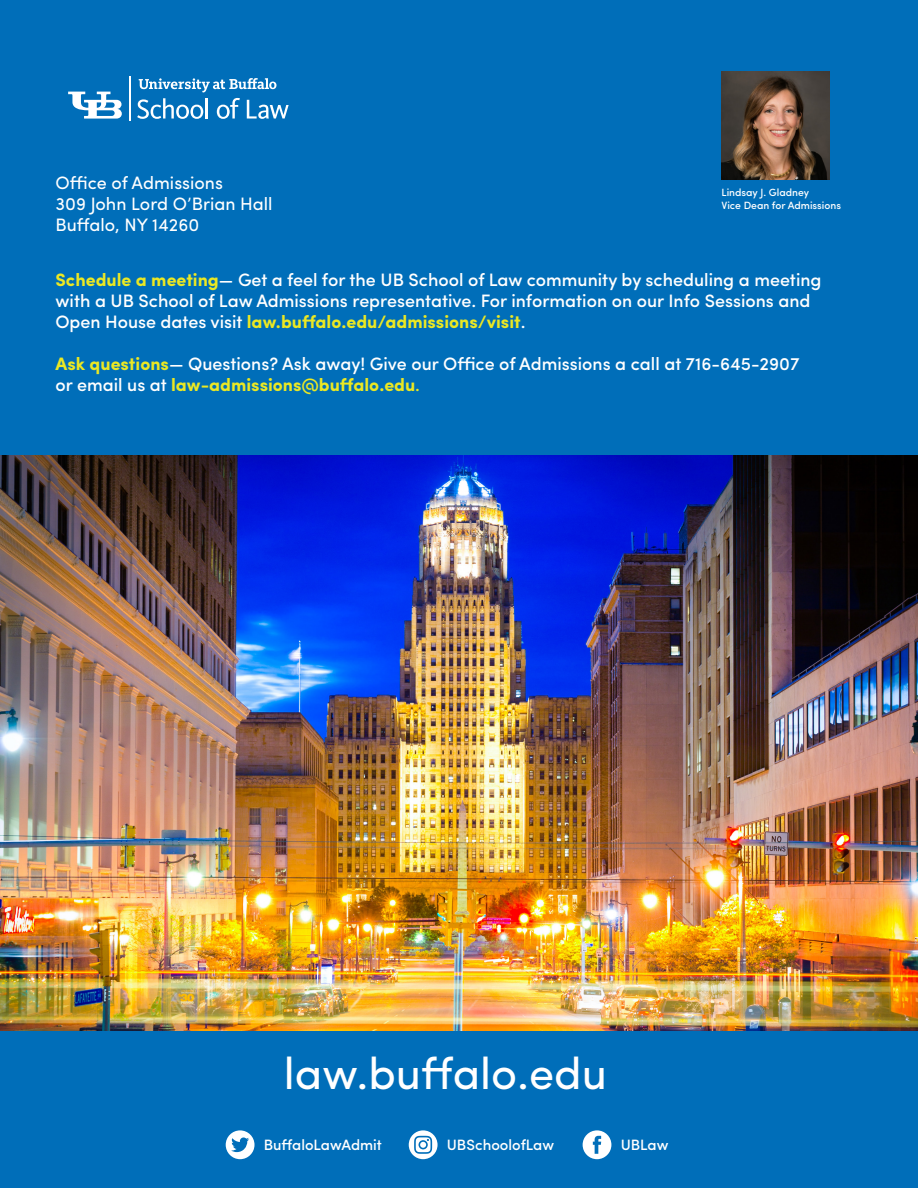
<style>
.page{position:relative;width:918px;height:1188px;background:#006eb9}
.page>*{position:absolute;margin:0;border:0;box-sizing:border-box;transform-origin:0 0}
._1_Column_Style{font:45px "Sofia Pro";color:#fff}
._1_Column_Style-2{font:500 18px/21px "Sofia Pro";color:#fff}
._1_Column_Style-3{font:18px "Sofia Pro";color:#fff}
._1_Column_Style-4{font:500 15px "Sofia Pro";color:#fff}
._1_Column_Style-5{font:500 10.5px "Sofia Pro";color:#fff}
.s1{font-weight:700;color:#ebe823}
.s2{color:#ebe823}
</style>
<div class="page">
<img style="left:721px;top:72px;width:108px;height:108px">
<svg style="left:226px;top:1130px;width:29px;height:29px"></svg>
<svg style="left:409px;top:1130px;width:29px;height:29px"></svg>
<svg style="left:583px;top:1130px;width:28px;height:29px"></svg>
<svg style="left:139px;top:78px;width:137px;height:14px"></svg>
<svg style="left:137px;top:98px;width:66px;height:21px"></svg>
<hr style="left:206px;top:98px;width:2px;height:21px;background:#fff">
<svg style="left:217px;top:98px;width:23px;height:21px"></svg>
<svg style="left:247px;top:100px;width:42px;height:19px"></svg>
<hr style="left:130px;top:77px;width:1px;height:44px;background:#fff">
<svg style="left:68px;top:92px;width:54px;height:27px"></svg>
<img style="left:0;top:456px;width:918px;height:575px">
<p class="_1_Column_Style-3" style="left:56px;top:169px;width:169px">Office of Admissions</p>
<p class="_1_Column_Style-3" style="left:56px;top:190px;width:219px">309 John Lord O’Brian Hall</p>
<p class="_1_Column_Style-3" style="left:56px;top:211px;width:145px">Buffalo, NY 14260</p>
<p class="_1_Column_Style-2" style="left:56px;top:268px;width:768px"><span class="s1">Schedule a meeting</span>— Get a feel for the UB School of Law community by scheduling a meeting with a UB School of Law Admissions representative. For information on our Info Sessions and<br>Open House dates visit <span class="s1">law.buffalo.edu/admissions/visit</span>.</p>
<p class="_1_Column_Style-2" style="left:56px;top:352px;width:746px"><span class="s1">Ask questions</span>— Questions? Ask away! Give our Office of Admissions a call at 716-645-2907 or email us at <span class="s1">law-admissions@buffalo.edu</span><span class="s2">.</span></p>
<p class="_1_Column_Style-5" style="left:721px;top:184px;width:89px">Lindsay J. Gladney</p>
<p class="_1_Column_Style-5" style="left:721px;top:198px;width:121px">Vice Dean for Admissions</p>
<p class="_1_Column_Style" style="left:284px;top:1040px;width:325px">law.buffalo.edu</p>
<p class="_1_Column_Style-4" style="left:264px;top:1134px;width:120px">BuffaloLawAdmit</p>
<p class="_1_Column_Style-4" style="left:447px;top:1134px;width:109px">UBSchoolofLaw</p>
<p class="_1_Column_Style-4" style="left:621px;top:1134px;width:49px">UBLaw</p>
</div>
